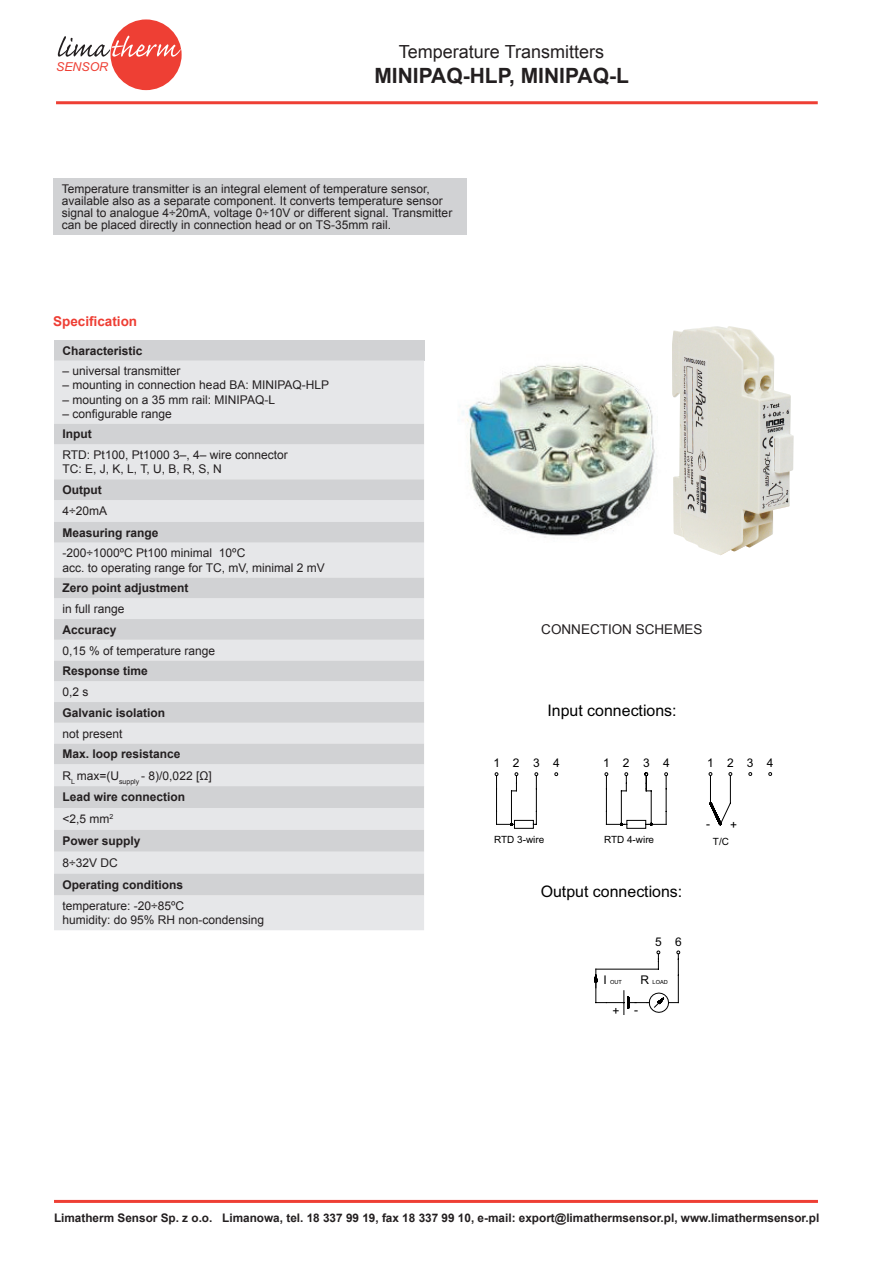
<style>
.page{position:relative;width:872px;height:1268px;background:#fff}
.page>*{position:absolute;margin:0;border:0;box-sizing:border-box;transform-origin:0 0}
.t1{font:700 21px "Arial";color:#231f20}
.t2{font:18px "Arial";color:#231f20}
.t3{font:15.9px "Arial";color:#000}
.t4{font:13.5px "Arial";color:#231f20}
.t5{font:700 13.5px "Arial";color:#ee3e34}
.t6{font:italic 12.3px "Arial";color:#ee3f34}
.t7{font:12px/12px "Arial";color:#231f20}
.t8{font:700 12px/21.8px "Arial";color:#231f20}
.t9{font:12px "Arial";letter-spacing:1.12em;color:#000}
.t10{font:700 11.7px "Arial";color:#231f20}
.t11{font:9.9px "Arial";color:#000}
.t12{font:5.55px "Arial";color:#000}
.s1{font-weight:400}
.s2{font-size:12px}
</style>
<div class="page">
<hr style="left:54px;top:1199px;width:764px;height:3px;background:#ee3f34">
<div style="left:110px;top:19px;width:72px;height:71px;background:#ee3f34;border-radius:50%"></div>
<svg style="left:58px;top:36px;width:123px;height:21px"></svg>
<hr style="left:56px;top:101px;width:761px;height:3px;background:#ee3f34">
<div style="left:53px;top:178px;width:414px;height:57px;background:#d1d2d4"></div>
<div style="left:54px;top:340px;width:370px;height:20px;background:#d1d2d4"></div>
<div style="left:54px;top:360px;width:370px;height:570px;background:#e6e7e9"></div>
<svg style="left:54px;top:423px;width:370px;height:472px;background:#dbdcde"></svg>
<img style="left:462px;top:364px;width:193px;height:174px">
<img style="left:672px;top:326px;width:121px;height:229px">
<svg style="left:595px;top:1003px;width:84px;height:11px"></svg>
<svg style="left:496px;top:774px;width:235px;height:229px"></svg>
<svg style="left:709px;top:801px;width:13px;height:24px"></svg>
<p class="t6" style="left:56px;top:58px;width:54px">SENSOR</p>
<h2 class="t2" style="left:399px;top:40px;width:207px">Temperature Transmitters</h2>
<h1 class="t1" style="left:374px;top:62px;width:256px">MINIPAQ-HLP, MINIPAQ-L</h1>
<p class="t7" style="left:62px;top:183px;width:392px">Temperature transmitter is an integral element of temperature sensor, available also as a separate component. It converts temperature sensor signal to analogue 4÷20mA, voltage 0÷10V or different signal. Transmitter can be placed directly in connection head or on TS-35mm rail.</p>
<p class="t5" style="left:53px;top:312px;width:86px">Specification</p>
<p class="t8" style="left:63px;top:340px;width:82px">Characteristic</p>
<p class="t7" style="left:63px;top:365px;width:120px">– universal transmitter</p>
<p class="t7" style="left:63px;top:379px;width:268px">– mounting in connection head BA: MINIPAQ-HLP</p>
<p class="t7" style="left:63px;top:393px;width:214px">– mounting on a 35 mm rail: MINIPAQ-L</p>
<p class="t7" style="left:63px;top:407px;width:111px">– configurable range</p>
<p class="t8" style="left:63px;top:423px;width:31px">Input</p>
<p class="t7" style="left:63px;top:448px;width:227px;line-height:14.1px">RTD: Pt100, Pt1000 3–, 4– wire connector<br>TC: E, J, K, L, T, U, B, R, S, N</p>
<p class="t8" style="left:63px;top:479px;width:41px">Output</p>
<p class="t7" style="left:63px;top:505px;width:46px">4÷20mA</p>
<p class="t8" style="left:63px;top:522px;width:98px">Measuring range</p>
<p class="t7" style="left:63px;top:546px;width:264px;line-height:14.1px">-200÷1000ºC Pt100 minimal 10ºC<br>acc. to operating range for TC, mV, minimal 2 mV</p>
<p class="t8" style="left:63px;top:577px;width:128px">Zero point adjustment</p>
<p class="t7" style="left:63px;top:603px;width:64px">in full range</p>
<p class="t8" style="left:63px;top:619px;width:56px">Accuracy</p>
<p class="t7" style="left:63px;top:644px;width:154px">0,15 % of temperature range</p>
<p class="t8" style="left:63px;top:660px;width:87px">Response time</p>
<p class="t7" style="left:63px;top:685px;width:28px">0,2 s</p>
<p class="t8" style="left:63px;top:702px;width:104px">Galvanic isolation</p>
<p class="t7" style="left:63px;top:727px;width:62px">not present</p>
<p class="t8" style="left:63px;top:743px;width:151px">Max. loop resistance<br><span class="s1">R</span><sub>L</sub> <span class="s1">max=(U</span><sub>supply</sub> <span class="s1">- 8)/0,022 [Ω]<br></span>Lead wire connection <span class="s1">&lt;2,5 mm</span><sup>2<br></sup>Power supply</p>
<p class="t7" style="left:63px;top:856px;width:57px">8÷32V DC</p>
<p class="t8" style="left:63px;top:873px;width:122px">Operating conditions</p>
<p class="t7" style="left:63px;top:898px;width:203px;line-height:14.1px">temperature: -20÷85ºC<br>humidity: do 95% RH non-condensing</p>
<p class="t4" style="left:541px;top:620px;width:30px">Connecti</p>
<p class="t4" style="left:612px;top:620px;width:35px">on schemes</p>
<h3 class="t3" style="left:547px;top:699px;width:131px">Input connections:</h3>
<p class="t9" style="left:493px;top:755px;width:68px">1234</p>
<p class="t9" style="left:603px;top:755px;width:68px">1234</p>
<p class="t9" style="left:707px;top:755px;width:8px">1</p>
<p class="t9" style="left:747px;top:755px;width:8px">3</p>
<p class="t9" style="left:727px;top:755px;width:8px">2</p>
<p class="t9" style="left:767px;top:755px;width:8px">4</p>
<p class="t9" style="left:706px;top:816px;width:33px">- +</p>
<p class="t11" style="left:494px;top:833px;width:52px">RTD 3-wire</p>
<p class="t11" style="left:604px;top:833px;width:52px">RTD 4-wire</p>
<p class="t11" style="left:713px;top:834px;width:18px">T/C</p>
<h3 class="t3" style="left:540px;top:880px;width:143px">Output connections:</h3>
<p class="t9" style="left:655px;top:933px;width:8px">5</p>
<p class="t9" style="left:675px;top:933px;width:8px">6</p>
<p class="t12" style="left:603px;top:977px;width:20px"><span class="s2">I</span> OUT</p>
<p class="t12" style="left:640px;top:977px;width:29px"><span class="s2">R</span> LOAD</p>
<p class="t9" style="left:612px;top:1002px;width:27px">+ -</p>
<p class="t10" style="left:54px;top:1210px;width:766px">Limatherm Sensor Sp. z o.o. Limanowa, tel. 18 337 99 19, fax 18 337 99 10, e-mail: export@limathermsensor.pl, www.limathermsensor.pl</p>
</div>
